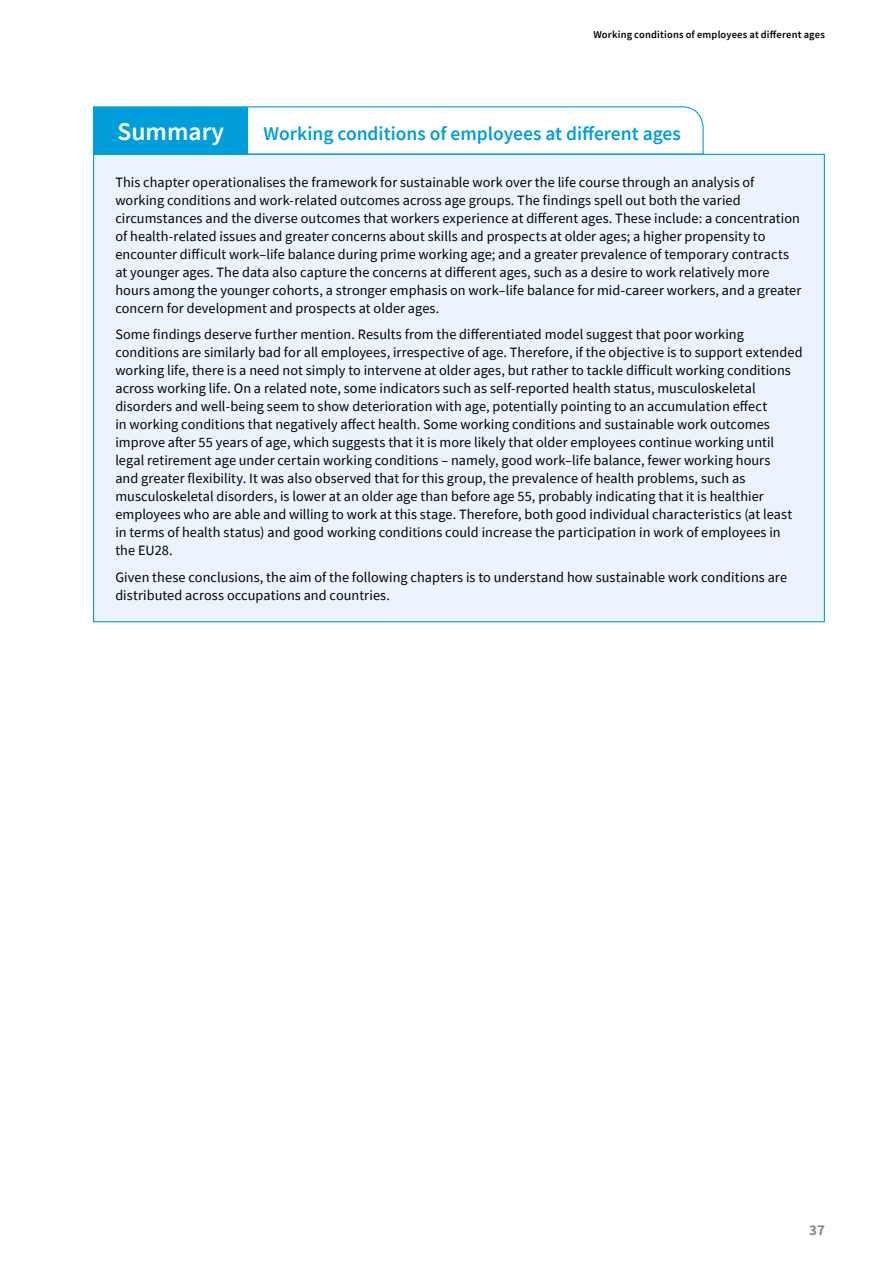
<style>
.page{position:relative;width:893px;height:1263px;background:#fff}
.page>*{position:absolute;margin:0;border:0;box-sizing:border-box;transform-origin:0 0}
.EF_BOX_HEADING{font:600 25.5px "Source Sans Pro";color:#fff}
.EF_BOX_HEADING-2{font:600 19.5px "Source Sans Pro";color:#009edb}
.t1{font:700 15px "Source Sans Pro";color:#8f868d}
.EF_Body_9_3pt{font:14.25px/18px "Source Sans Pro";letter-spacing:.005em;color:#000}
.t2{font:600 10.5px "Source Sans Pro";letter-spacing:.015em;color:#000}
</style>
<div class="page">
<div style="left:94px;top:154px;width:730px;height:468px;background:#ebf4fc"></div>
<svg style="left:93px;top:106px;width:611px;height:49px"></svg>
<p class="t2" style="left:593px;top:28px;width:233px">Working conditions of employees at different ages</p>
<p class="EF_BOX_HEADING" style="left:117px;top:115px;width:108px">Summary</p>
<p class="EF_BOX_HEADING-2" style="left:264px;top:121px;width:419px">Working conditions of employees at different ages</p>
<p class="EF_Body_9_3pt" style="left:115px;top:173px;width:687px">This chapter operationalises the framework for sustainable work over the life course through an analysis of working conditions and work-related outcomes across age groups. The findings spell out both the varied circumstances and the diverse outcomes that workers experience at different ages. These include: a concentration of health-related issues and greater concerns about skills and prospects at older ages; a higher propensity to encounter difficult work–life balance during prime working age; and a greater prevalence of temporary contracts at younger ages. The data also capture the concerns at different ages, such as a desire to work relatively more hours among the younger cohorts, a stronger emphasis on work–life balance for mid-career workers, and a greater concern for development and prospects at older ages.</p>
<p class="EF_Body_9_3pt" style="left:115px;top:326px;width:689px">Some findings deserve further mention. Results from the differentiated model suggest that poor working conditions are similarly bad for all employees, irrespective of age. Therefore, if the objective is to support extended working life, there is a need not simply to intervene at older ages, but rather to tackle difficult working conditions across working life. On a related note, some indicators such as self-reported health status, musculoskeletal disorders and well-being seem to show deterioration with age, potentially pointing to an accumulation effect<br>in working conditions that negatively affect health. Some working conditions and sustainable work outcomes improve after 55 years of age, which suggests that it is more likely that older employees continue working until legal retirement age under certain working conditions – namely, good work–life balance, fewer working hours<br>and greater flexibility. It was also observed that for this group, the prevalence of health problems, such as musculoskeletal disorders, is lower at an older age than before age 55, probably indicating that it is healthier employees who are able and willing to work at this stage. Therefore, both good individual characteristics (at least in terms of health status) and good working conditions could increase the participation in work of employees in the EU28.</p>
<p class="EF_Body_9_3pt" style="left:115px;top:568px;width:673px">Given these conclusions, the aim of the following chapters is to understand how sustainable work conditions are distributed across occupations and countries.</p>
<p class="t1" style="left:809px;top:1219px;width:17px">37</p>
</div>
